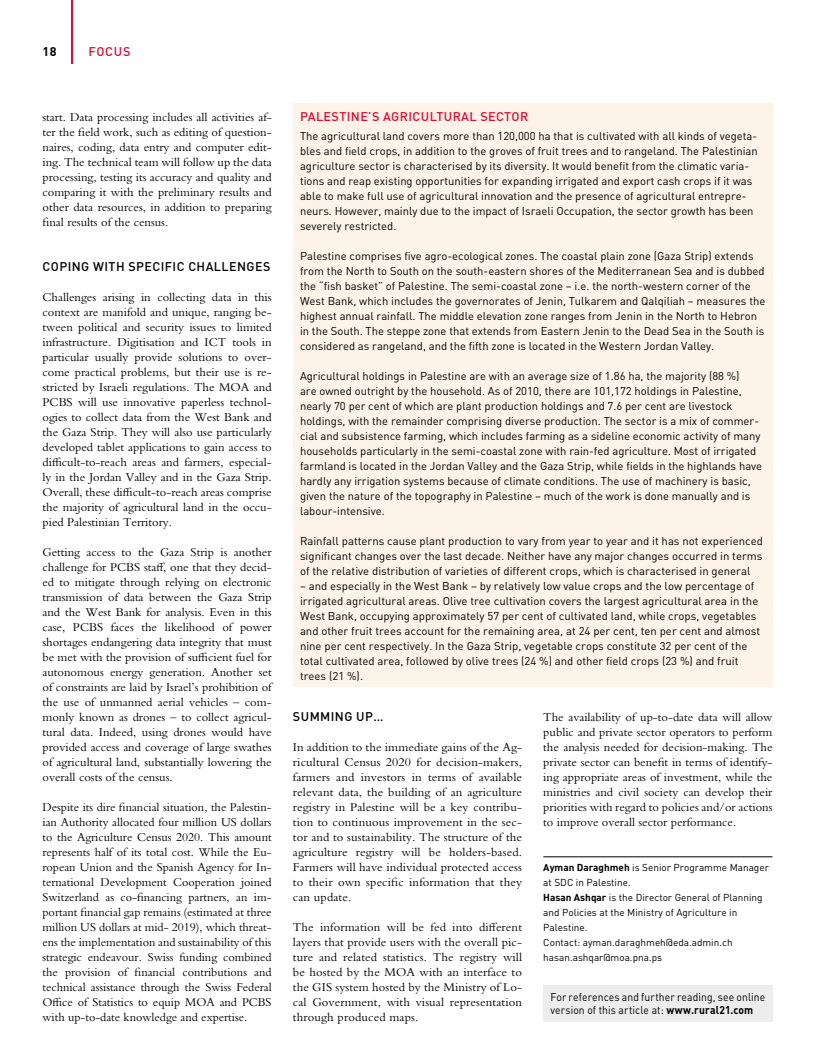
<style>
.page{position:relative;width:815px;height:1063px;background:#fff}
.page>*{position:absolute;margin:0;border:0;box-sizing:border-box;transform-origin:0 0}
.t1{font:12.5px/15px "Bembo Std";color:#000;text-align:justify}
.t2{font:500 12.5px "DIN Pro";letter-spacing:.035em;color:#000}
.t3{font:500 12.5px "DIN Pro";letter-spacing:.035em;color:#dd0b2f}
.t4{font:700 12.5px "DIN Pro";color:#000}
.t5{font:11.25px/15px "DIN Pro";color:#000}
.t6{font:11.25px/13.5px "DIN Pro";color:#000;scale:.92 1}
.t7{font:10px/15px "DIN Pro";color:#000}
.s1{font-weight:700}
</style>
<div class="page">
<hr style="left:71px;top:0;width:2px;height:64px;background:#dd0b2f">
<hr style="left:543px;top:857px;width:229px;height:1px;background:#000">
<div style="left:293px;top:104px;width:479px;height:583px;background:#fdf3e8"></div>
<div style="left:543px;top:985px;width:229px;height:37px;background:#ededed"></div>
<p class="t4" style="left:43px;top:43px;width:16px">18</p>
<p class="t3" style="left:89px;top:43px;width:43px">FOCUS</p>
<p class="t1" style="left:43px;top:110px;width:231px">start. Data processing includes all activities af&shy;ter the field work, such as editing of question&shy;naires, coding, data entry and computer edit&shy;ing. The technical team will follow up the data processing, testing its accuracy and quality and comparing it with the preliminary results and other data resources, in addition to preparing final results of the census.</p>
<p class="t2" style="left:43px;top:258px;width:229px">COPING WITH SPECIFIC CHALLENGES</p>
<p class="t1" style="left:43px;top:290px;width:231px">Challenges arising in collecting data in this context are manifold and unique, ranging be&shy;tween political and security issues to limited infrastructure. Digitisation and ICT tools in particular usually provide solutions to over&shy;come practical problems, but their use is re&shy;stricted by Israeli regulations. The MOA and PCBS will use innovative paperless technol&shy;ogies to collect data from the West Bank and the Gaza Strip. They will also use particularly developed tablet applications to gain access to difficult-to-reach areas and farmers, especial&shy;ly in the Jordan Valley and in the Gaza Strip.<br>Overall, these difficult-to-reach areas comprise the majority of agricultural land in the occu&shy;pied Palestinian Territory.</p>
<p class="t1" style="left:43px;top:545px;width:231px">Getting access to the Gaza Strip is another challenge for PCBS staff, one that they decid&shy;ed to mitigate through relying on electronic transmission of data between the Gaza Strip and the West Bank for analysis. Even in this case, PCBS faces the likelihood of power shortages endangering data integrity that must be met with the provision of sufficient fuel for autonomous energy generation. Another set of constraints are laid by Israel’s prohibition of the use of unmanned aerial vehicles – com&shy;monly known as drones – to collect agricul&shy;tural data. Indeed, using drones would have provided access and coverage of large swathes of agricultural land, substantially lowering the overall costs of the census.</p>
<p class="t1" style="left:43px;top:800px;width:231px">Despite its dire financial situation, the Palestin&shy;ian Authority allocated four million US dollars to the Agriculture Census 2020. This amount represents half of its total cost. While the Eu&shy;ropean Union and the Spanish Agency for In&shy;ternational Development Cooperation joined Switzerland as co-financing partners, an im&shy;portant financial gap remains (estimated at three million US dollars at mid- 2019), which threat&shy;ens the implementation and sustainability of this strategic endeavour. Swiss funding combined the provision of financial contributions and technical assistance through the Swiss Federal Office of Statistics to equip MOA and PCBS with up-to-date knowledge and expertise.</p>
<p class="t3" style="left:300px;top:108px;width:230px">PALESTINE’S AGRICULTURAL SECTOR</p>
<p class="t5" style="left:300px;top:128px;width:459px">The agricultural land covers more than 120,000 ha that is cultivated with all kinds of vegeta&shy;bles and field crops, in addition to the groves of fruit trees and to rangeland. The Palestinian agriculture sector is characterised by its diversity. It would benefit from the climatic varia&shy;tions and reap existing opportunities for expanding irrigated and export cash crops if it was able to make full use of agricultural innovation and the presence of agricultural entrepre&shy;neurs. However, mainly due to the impact of Israeli Occupation, the sector growth has been severely restricted.</p>
<p class="t5" style="left:300px;top:248px;width:467px">Palestine comprises five agro-ecological zones. The coastal plain zone (Gaza Strip) extends from the North to South on the south-eastern shores of the Mediterranean Sea and is dubbed the “fish basket” of Palestine. The semi-coastal zone – i.e. the north-western corner of the West Bank, which includes the governorates of Jenin, Tulkarem and Qalqiliah – measures the highest annual rainfall. The middle elevation zone ranges from Jenin in the North to Hebron in the South. The steppe zone that extends from Eastern Jenin to the Dead Sea in the South is considered as rangeland, and the fifth zone is located in the Western Jordan Valley.</p>
<p class="t5" style="left:300px;top:368px;width:464px">Agricultural holdings in Palestine are with an average size of 1.86 ha, the majority (88 %)<br>are owned outright by the household. As of 2010, there are 101,172 holdings in Palestine, nearly 70 per cent of which are plant production holdings and 7.6 per cent are livestock holdings, with the remainder comprising diverse production. The sector is a mix of commer&shy;cial and subsistence farming, which includes farming as a sideline economic activity of many households particularly in the semi-coastal zone with rain-fed agriculture. Most of irrigated farmland is located in the Jordan Valley and the Gaza Strip, while fields in the highlands have hardly any irrigation systems because of climate conditions. The use of machinery is basic, given the nature of the topography in Palestine – much of the work is done manually and is labour-intensive.</p>
<p class="t5" style="left:300px;top:533px;width:464px;text-align:justify">Rainfall patterns cause plant production to vary from year to year and it has not experienced significant changes over the last decade. Neither have any major changes occurred in terms of the relative distribution of varieties of different crops, which is characterised in general</p>
<p class="t5" style="left:300px;top:578px;width:462px">– and especially in the West Bank – by relatively low value crops and the low percentage of irrigated agricultural areas. Olive tree cultivation covers the largest agricultural area in the West Bank, occupying approximately 57 per cent of cultivated land, while crops, vegetables and other fruit trees account for the remaining area, at 24 per cent, ten per cent and almost nine per cent respectively. In the Gaza Strip, vegetable crops constitute 32 per cent of the total cultivated area, followed by olive trees (24 %) and other field crops (23 %) and fruit trees (21 %).</p>
<p class="t2" style="left:293px;top:708px;width:92px">SUMMING UP…</p>
<p class="t1" style="left:293px;top:740px;width:231px">In addition to the immediate gains of the Ag&shy;ricultural Census 2020 for decision-makers, farmers and investors in terms of available relevant data, the building of an agriculture registry in Palestine will be a key contribu&shy;tion to continuous improvement in the sec&shy;tor and to sustainability. The structure of the agriculture registry will be holders-based.<br>Farmers will have individual protected access to their own specific information that they can update.</p>
<p class="t1" style="left:293px;top:920px;width:231px">The information will be fed into different layers that provide users with the overall pic&shy;ture and related statistics. The registry will be hosted by the MOA with an interface to the GIS system hosted by the Ministry of Lo&shy;cal Government, with visual representation through produced maps.</p>
<p class="t1" style="left:543px;top:710px;width:231px">The availability of up-to-date data will allow public and private sector operators to perform the analysis needed for decision-making. The private sector can benefit in terms of identify&shy;ing appropriate areas of investment, while the ministries and civil society can develop their priorities with regard to policies and/or actions to improve overall sector performance.</p>
<p class="t7" style="left:543px;top:860px;width:227px"><span class="s1">Ayman Daraghmeh</span> is Senior Programme Manager at SDC in Palestine.<br><span class="s1">Hasan Ashqar</span> is the Director General of Planning and Policies at the Ministry of Agriculture in Palestine.<br>Contact: ayman.daraghmeh@eda.admin.ch hasan.ashqar@moa.pna.ps</p>
<p class="t6" style="left:550px;top:990px;width:235px">For references and further reading, see online version of this article at: <span class="s1">www.rural21.com</span></p>
</div>
